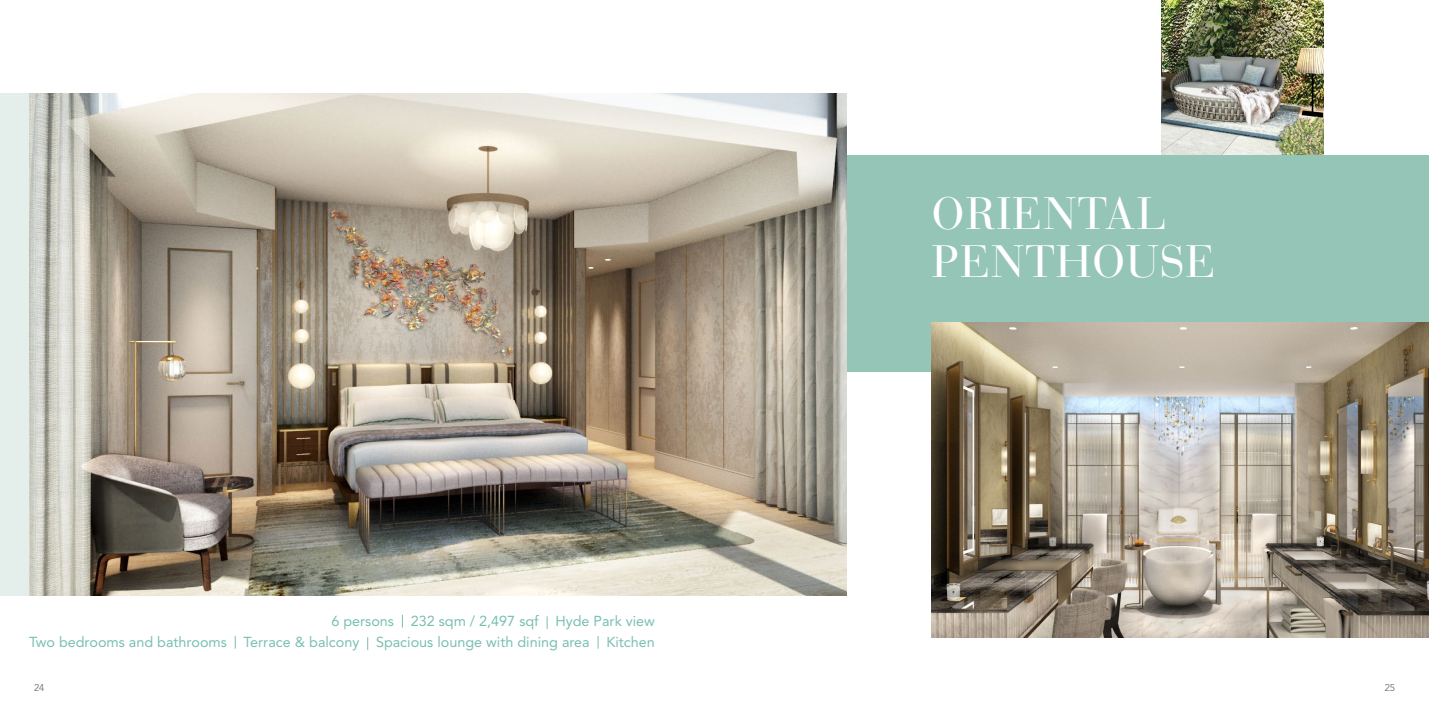
<style>
.page{position:relative;width:1429px;height:715px;background:#fff}
.page>*{position:absolute;margin:0;border:0;box-sizing:border-box;transform-origin:0 0}
.t1{font:45px/48px "Bauer Bodoni Std";letter-spacing:.025em;color:#fff}
.t2{font:14.4px/21px "Avenir";color:#79bfb1;text-align:right}
.t3{font:300 9.75px "Avenir";color:#58595b}
</style>
<div class="page">
<img style="left:1161px;top:0;width:162px;height:156px">
<div style="left:0;top:94px;width:202px;height:501px;background:#e4eeea"></div>
<div style="left:846px;top:156px;width:583px;height:216px;background:#95c5b6"></div>
<img style="left:932px;top:322px;width:497px;height:315px">
<svg style="left:402px;top:614px;width:1px;height:13px"></svg>
<svg style="left:547px;top:616px;width:1px;height:12px"></svg>
<svg style="left:235px;top:635px;width:1px;height:13px"></svg>
<svg style="left:367px;top:637px;width:1px;height:12px"></svg>
<svg style="left:598px;top:636px;width:1px;height:12px"></svg>
<img style="left:30px;top:94px;width:816px;height:501px">
<p class="t2" style="left:29px;top:610px;width:627px">6 persons 232 sqm / 2,497 sqf Hyde Park view<br>Two bedrooms and bathrooms Terrace &amp; balcony Spacious lounge with dining area Kitchen</p>
<p class="t3" style="left:34px;top:681px;width:12px">24</p>
<h1 class="t1" style="left:932px;top:190px;width:286px">ORIENTAL<br>PENTHOUSE</h1>
<p class="t3" style="left:1385px;top:681px;width:12px">25</p>
</div>
